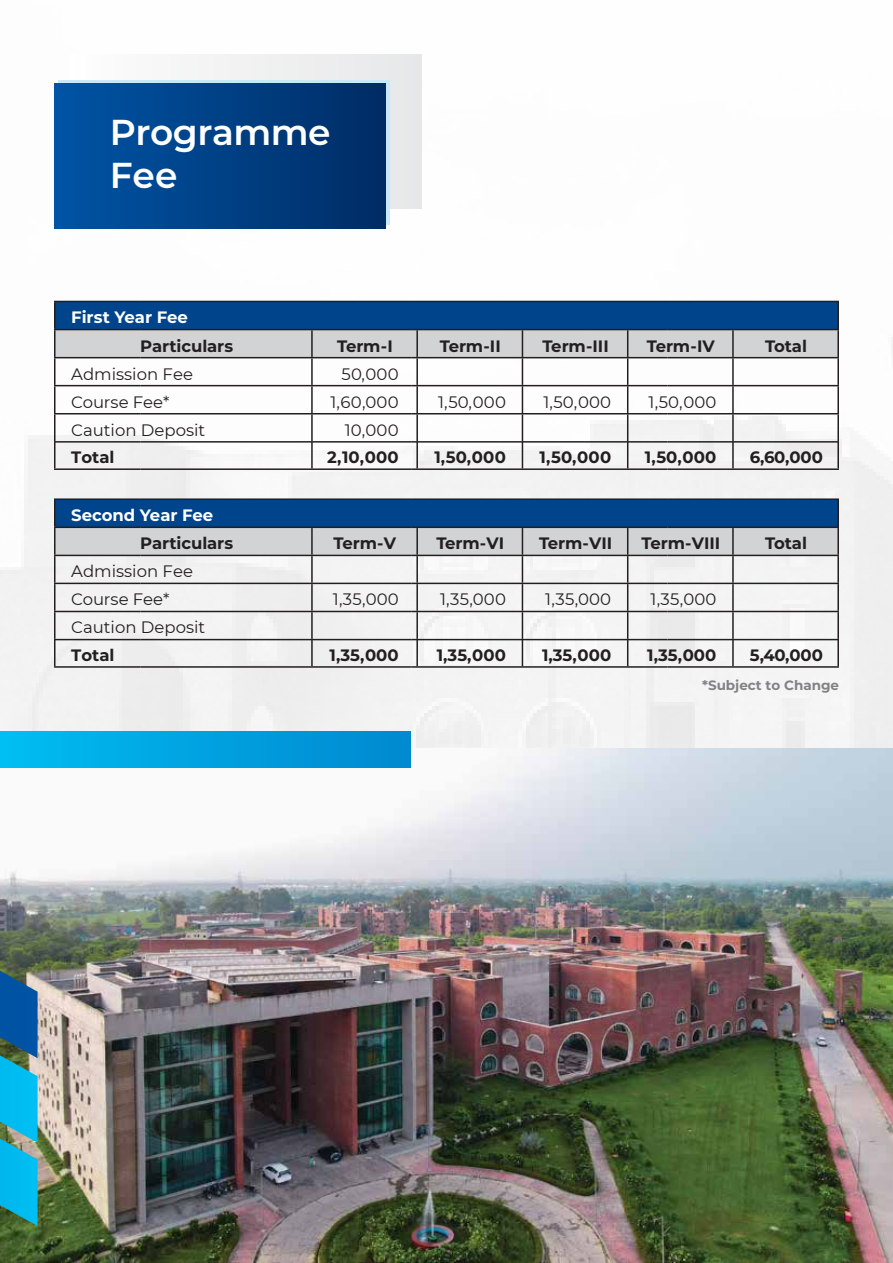
<style>
.page{position:relative;width:893px;height:1263px;background:#fff}
.page>*{position:absolute;margin:0;border:0;box-sizing:border-box;transform-origin:0 0}
.t1{font:600 36px/43.2px "Montserrat";letter-spacing:-.015em;color:#fff}
.t2{font:700 16.5px "Montserrat";color:#231f20}
.t3{font:16.5px/27.9px "Montserrat";color:#231f20}
.t4{font:700 16.5px "Montserrat";letter-spacing:-.005em;color:#fff}
.t5{font:700 13.5px "Montserrat";color:#808285}
</style>
<div class="page">
<img style="left:0;top:54px;width:893px;height:695px">
<div style="left:71px;top:54px;width:350px;height:154px;background:linear-gradient(to right,#fdfdfd,#e6e7e8)"></div>
<div style="left:58px;top:80px;width:331px;height:144px;background:#c7eafb"></div>
<div style="left:54px;top:83px;width:332px;height:145px;background:linear-gradient(to right,#0054a6,#002c65)"></div>
<hr style="left:54px;top:301px;width:86px;height:1px;background:#231f20">
<hr style="left:140px;top:301px;width:271px;height:1px;background:#231f20">
<hr style="left:411px;top:301px;width:88px;height:1px;background:#231f20">
<hr style="left:499px;top:301px;width:85px;height:1px;background:#231f20">
<hr style="left:584px;top:301px;width:84px;height:1px;background:#231f20">
<hr style="left:668px;top:301px;width:86px;height:1px;background:#231f20">
<hr style="left:754px;top:301px;width:85px;height:1px;background:#231f20">
<hr style="left:837px;top:302px;width:2px;height:27px;background:#231f20">
<hr style="left:754px;top:329px;width:85px;height:1px;background:#231f20">
<hr style="left:837px;top:330px;width:2px;height:27px;background:#231f20">
<hr style="left:754px;top:357px;width:85px;height:1px;background:#231f20">
<hr style="left:837px;top:358px;width:2px;height:27px;background:#231f20">
<hr style="left:754px;top:385px;width:85px;height:1px;background:#231f20">
<hr style="left:837px;top:386px;width:2px;height:27px;background:#231f20">
<hr style="left:754px;top:413px;width:85px;height:1px;background:#231f20">
<hr style="left:837px;top:414px;width:2px;height:27px;background:#231f20">
<hr style="left:754px;top:441px;width:85px;height:2px;background:#231f20">
<svg style="left:54px;top:302px;width:784px;height:166px"></svg>
<hr style="left:732px;top:442px;width:2px;height:26px;background:#231f20">
<hr style="left:837px;top:442px;width:2px;height:26px;background:#231f20">
<hr style="left:54px;top:468px;width:86px;height:2px;background:#231f20">
<hr style="left:140px;top:468px;width:271px;height:2px;background:#231f20">
<hr style="left:411px;top:468px;width:88px;height:2px;background:#231f20">
<hr style="left:499px;top:468px;width:85px;height:2px;background:#231f20">
<hr style="left:584px;top:468px;width:84px;height:2px;background:#231f20">
<hr style="left:668px;top:468px;width:86px;height:2px;background:#231f20">
<hr style="left:754px;top:468px;width:85px;height:2px;background:#231f20">
<hr style="left:54px;top:498px;width:86px;height:2px;background:#231f20">
<hr style="left:140px;top:498px;width:271px;height:2px;background:#231f20">
<hr style="left:411px;top:498px;width:88px;height:2px;background:#231f20">
<hr style="left:499px;top:498px;width:85px;height:2px;background:#231f20">
<hr style="left:584px;top:498px;width:84px;height:2px;background:#231f20">
<hr style="left:668px;top:498px;width:86px;height:2px;background:#231f20">
<hr style="left:754px;top:498px;width:85px;height:2px;background:#231f20">
<hr style="left:837px;top:500px;width:2px;height:26px;background:#231f20">
<hr style="left:754px;top:526px;width:85px;height:2px;background:#231f20">
<hr style="left:837px;top:528px;width:2px;height:27px;background:#231f20">
<hr style="left:754px;top:555px;width:85px;height:1px;background:#231f20">
<hr style="left:837px;top:556px;width:2px;height:27px;background:#231f20">
<hr style="left:754px;top:583px;width:85px;height:1px;background:#231f20">
<hr style="left:837px;top:584px;width:2px;height:27px;background:#231f20">
<hr style="left:754px;top:611px;width:85px;height:1px;background:#231f20">
<hr style="left:837px;top:612px;width:2px;height:27px;background:#231f20">
<hr style="left:754px;top:639px;width:85px;height:1px;background:#231f20">
<svg style="left:54px;top:500px;width:784px;height:166px"></svg>
<hr style="left:732px;top:640px;width:2px;height:26px;background:#231f20">
<hr style="left:837px;top:640px;width:2px;height:26px;background:#231f20">
<hr style="left:54px;top:666px;width:86px;height:2px;background:#231f20">
<hr style="left:140px;top:666px;width:271px;height:2px;background:#231f20">
<hr style="left:411px;top:666px;width:88px;height:2px;background:#231f20">
<hr style="left:499px;top:666px;width:85px;height:2px;background:#231f20">
<hr style="left:584px;top:666px;width:84px;height:2px;background:#231f20">
<hr style="left:668px;top:666px;width:86px;height:2px;background:#231f20">
<hr style="left:754px;top:666px;width:85px;height:2px;background:#231f20">
<hr style="left:311px;top:528px;width:2px;height:27px;background:#231f20">
<img style="left:0;top:749px;width:893px;height:514px">
<div style="left:0;top:732px;width:410px;height:35px;background:linear-gradient(to right,#00bdf1,#0088cf)"></div>
<svg style="left:0;top:971px;width:38px;height:255px;background:#1b93bc"></svg>
<h1 class="t1" style="left:110px;top:109px;width:222px">Programme<br>Fee</h1>
<p class="t4" style="left:71px;top:306px;width:118px">First Year Fee</p>
<p class="t2" style="left:140px;top:334px;width:95px">Particulars</p>
<p class="t2" style="left:337px;top:334px;width:57px">Term-I</p>
<p class="t2" style="left:440px;top:334px;width:63px">Term-II</p>
<p class="t2" style="left:542px;top:334px;width:68px">Term-III</p>
<p class="t2" style="left:647px;top:334px;width:69px">Term-IV</p>
<p class="t2" style="left:765px;top:334px;width:43px">Total</p>
<p class="t3" style="left:71px;top:359px;width:123px">Admission Fee</p>
<p class="t3" style="left:342px;top:359px;width:59px">50,000</p>
<p class="t3" style="left:71px;top:387px;width:100px">Course Fee*</p>
<p class="t3" style="left:330px;top:387px;width:70px">1,60,000</p>
<p class="t3" style="left:71px;top:415px;width:136px">Caution Deposit</p>
<p class="t3" style="left:345px;top:415px;width:56px">10,000</p>
<p class="t2" style="left:71px;top:445px;width:45px">Total</p>
<p class="t3" style="left:438px;top:387px;width:69px">1,50,000</p>
<p class="t3" style="left:543px;top:387px;width:69px">1,50,000</p>
<p class="t3" style="left:649px;top:387px;width:69px">1,50,000</p>
<p class="t2" style="left:327px;top:445px;width:73px">2,10,000</p>
<p class="t2" style="left:434px;top:445px;width:73px">1,50,000</p>
<p class="t2" style="left:540px;top:445px;width:73px">1,50,000</p>
<p class="t2" style="left:645px;top:445px;width:73px">1,50,000</p>
<p class="t2" style="left:750px;top:445px;width:75px">6,60,000</p>
<p class="t4" style="left:71px;top:503px;width:144px">Second Year Fee</p>
<p class="t2" style="left:140px;top:531px;width:95px">Particulars</p>
<p class="t2" style="left:334px;top:531px;width:64px">Term-V</p>
<p class="t2" style="left:436px;top:531px;width:69px">Term-VI</p>
<p class="t2" style="left:539px;top:531px;width:75px">Term-VII</p>
<p class="t2" style="left:642px;top:531px;width:80px">Term-VIII</p>
<p class="t2" style="left:765px;top:531px;width:43px">Total</p>
<p class="t3" style="left:71px;top:557px;width:123px">Admission Fee<br>Course Fee*</p>
<p class="t3" style="left:440px;top:585px;width:67px">1,35,000</p>
<p class="t3" style="left:545px;top:585px;width:67px">1,35,000</p>
<p class="t3" style="left:650px;top:585px;width:67px">1,35,000</p>
<p class="t3" style="left:333px;top:585px;width:67px">1,35,000</p>
<p class="t3" style="left:71px;top:613px;width:136px">Caution Deposit</p>
<p class="t2" style="left:71px;top:643px;width:45px">Total</p>
<p class="t2" style="left:330px;top:643px;width:71px">1,35,000</p>
<p class="t2" style="left:437px;top:643px;width:71px">1,35,000</p>
<p class="t2" style="left:542px;top:643px;width:71px">1,35,000</p>
<p class="t2" style="left:647px;top:643px;width:71px">1,35,000</p>
<p class="t2" style="left:750px;top:643px;width:75px">5,40,000</p>
<p class="t5" style="left:702px;top:676px;width:138px">*Subject to Change</p>
</div>
